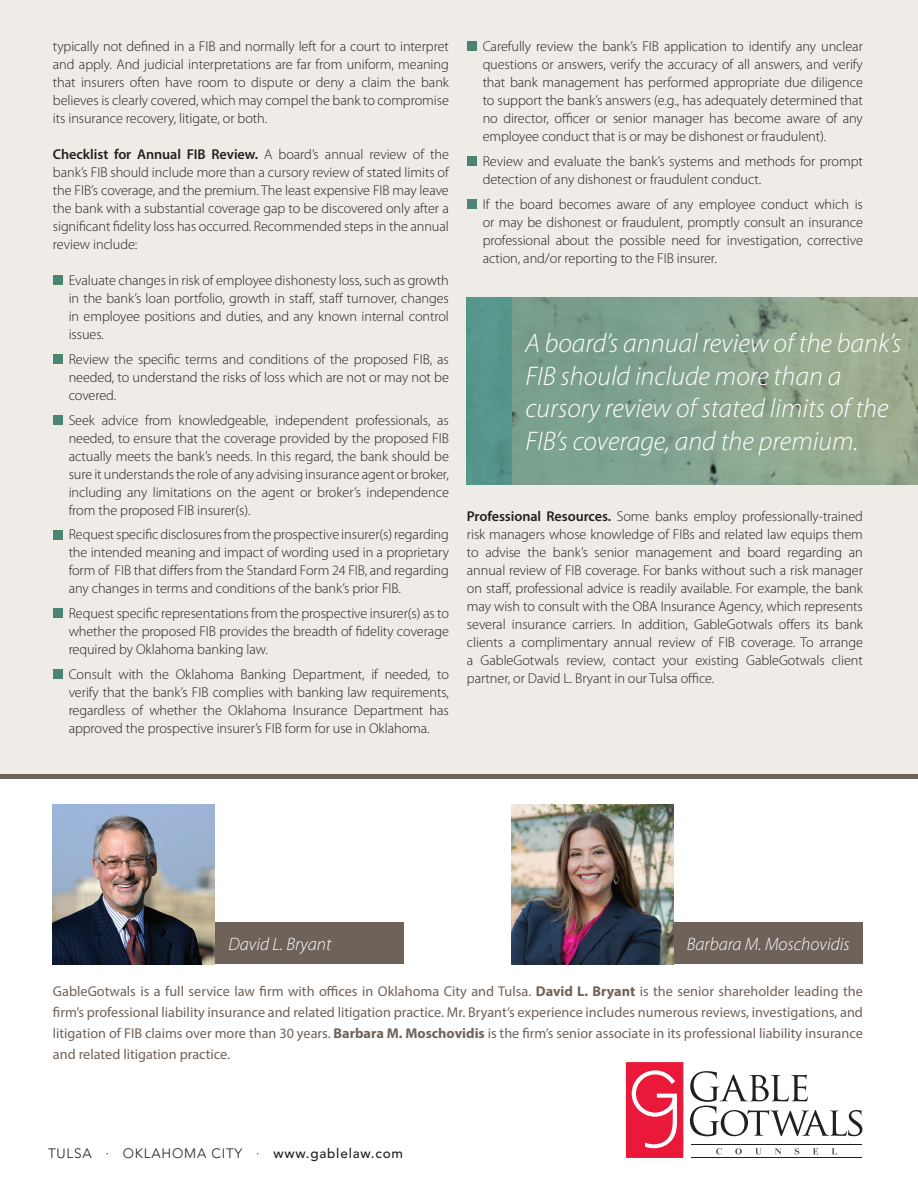
<style>
.page{position:relative;width:918px;height:1188px;background:#fff}
.page>*{position:absolute;margin:0;border:0;box-sizing:border-box;transform-origin:0 0}
.t1{font:italic 300 27px/32.4px "Myriad Pro";color:#fff}
.t2{font:italic 300 18px "Myriad Pro";color:#fff}
.t3{font:300 14.25px/18px "Myriad Pro";letter-spacing:-.005em;color:#231f20;text-align:justify}
.t4{font:14.25px/21px "Myriad Pro";color:#6f6259;text-align:justify}
.t5{font:300 13.5px "Avenir LT Std";letter-spacing:.06em;color:#231f20}
.s1{font-weight:600}
.s2{font-weight:700}
.s3{font-weight:500}
</style>
<div class="page">
<div style="left:0;top:0;width:918px;height:779px;background:#efebe7"></div>
<div style="left:0;top:774px;width:918px;height:5px;background:#6f6259"></div>
<div style="left:53px;top:275px;width:10px;height:10px;background:#4c8473"></div>
<div style="left:53px;top:354px;width:10px;height:10px;background:#4c8473"></div>
<div style="left:53px;top:415px;width:10px;height:10px;background:#4c8473"></div>
<div style="left:53px;top:530px;width:10px;height:9px;background:#4c8473"></div>
<div style="left:53px;top:608px;width:10px;height:10px;background:#4c8473"></div>
<div style="left:53px;top:669px;width:10px;height:10px;background:#4c8473"></div>
<div style="left:467px;top:41px;width:10px;height:10px;background:#4c8473"></div>
<div style="left:467px;top:156px;width:10px;height:10px;background:#4c8473"></div>
<div style="left:467px;top:199px;width:10px;height:10px;background:#4c8473"></div>
<div style="left:215px;top:923px;width:189px;height:41px;background:#6f6259"></div>
<div style="left:673px;top:923px;width:189px;height:41px;background:#6f6259"></div>
<img style="left:53px;top:804px;width:162px;height:160px">
<img style="left:511px;top:804px;width:162px;height:160px">
<img style="left:467px;top:297px;width:451px;height:187px">
<svg style="left:716px;top:1148px;width:6px;height:6px"></svg>
<svg style="left:735px;top:1148px;width:7px;height:6px"></svg>
<svg style="left:755px;top:1148px;width:7px;height:6px"></svg>
<svg style="left:775px;top:1148px;width:6px;height:6px"></svg>
<svg style="left:795px;top:1148px;width:4px;height:6px"></svg>
<svg style="left:813px;top:1148px;width:5px;height:6px"></svg>
<svg style="left:832px;top:1148px;width:5px;height:6px"></svg>
<hr style="left:691px;top:1144px;width:171px;height:1px;background:#231f20">
<hr style="left:691px;top:1158px;width:171px;height:1px;background:#231f20">
<svg style="left:690px;top:1071px;width:172px;height:65px"></svg>
<svg style="left:626px;top:1062px;width:57px;height:96px"></svg>
<p class="t3" style="left:53px;top:38px;width:398px">typically not defined in a FIB and normally left for a court to interpret and apply. And judicial interpretations are far from uniform, meaning that insurers often have room to dispute or deny a claim the bank believes is clearly covered, which may compel the bank to compromise its insurance recovery, litigate, or both.</p>
<p class="t3" style="left:53px;top:146px;width:397px"><span class="s1">Checklist for Annual FIB Review.</span> A board’s annual review of the bank’s FIB should include more than a cursory review of stated limits of the FIB’s coverage, and the premium. The least expensive FIB may leave the bank with a substantial coverage gap to be discovered only after a significant fidelity loss has occurred. Recommended steps in the annual review include:</p>
<p class="t3" style="left:69px;top:272px;width:382px">Evaluate changes in risk of employee dishonesty loss, such as growth in the bank’s loan portfolio, growth in staff, staff turnover, changes in employee positions and duties, and any known internal control issues.</p>
<p class="t3" style="left:69px;top:350px;width:382px">Review the specific terms and conditions of the proposed FIB, as needed, to understand the risks of loss which are not or may not be covered.</p>
<p class="t3" style="left:69px;top:411px;width:382px">Seek advice from knowledgeable, independent professionals, as needed, to ensure that the coverage provided by the proposed FIB actually meets the bank’s needs. In this regard, the bank should be sure it understands the role of any advising insurance agent or broker, including any limitations on the agent or broker’s independence from the proposed FIB insurer(s).</p>
<p class="t3" style="left:69px;top:526px;width:382px">Request specific disclosures from the prospective insurer(s) regarding the intended meaning and impact of wording used in a proprietary form of FIB that differs from the Standard Form 24 FIB, and regarding any changes in terms and conditions of the bank’s prior FIB.</p>
<p class="t3" style="left:69px;top:605px;width:382px">Request specific representations from the prospective insurer(s) as to whether the proposed FIB provides the breadth of fidelity coverage required by Oklahoma banking law.</p>
<p class="t3" style="left:69px;top:665px;width:382px">Consult with the Oklahoma Banking Department, if needed, to verify that the bank’s FIB complies with banking law requirements, regardless of whether the Oklahoma Insurance Department has approved the prospective insurer’s FIB form for use in Oklahoma.</p>
<p class="t3" style="left:483px;top:38px;width:382px">Carefully review the bank’s FIB application to identify any unclear questions or answers, verify the accuracy of all answers, and verify that bank management has performed appropriate due diligence to support the bank’s answers (e.g., has adequately determined that no director, officer or senior manager has become aware of any employee conduct that is or may be dishonest or fraudulent).</p>
<p class="t3" style="left:483px;top:152px;width:382px">Review and evaluate the bank’s systems and methods for prompt detection of any dishonest or fraudulent conduct.</p>
<p class="t3" style="left:483px;top:195px;width:382px">If the board becomes aware of any employee conduct which is or may be dishonest or fraudulent, promptly consult an insurance professional about the possible need for investigation, corrective action, and/or reporting to the FIB insurer.</p>
<h1 class="t1" style="left:525px;top:328px;width:378px">A board’s annual review of the bank’s FIB should include more than a cursory review of stated limits of the FIB’s coverage, and the premium.</h1>
<p class="t3" style="left:467px;top:508px;width:398px"><span class="s1">Professional Resources.</span> Some banks employ professionally-trained risk managers whose knowledge of FIBs and related law equips them to advise the bank’s senior management and board regarding an annual review of FIB coverage. For banks without such a risk manager on staff, professional advice is readily available. For example, the bank may wish to consult with the OBA Insurance Agency, which represents several insurance carriers. In addition, GableGotwals offers its bank clients a complimentary annual review of FIB coverage. To arrange a GableGotwals review, contact your existing GableGotwals client partner, or David L. Bryant in our Tulsa office.</p>
<p class="t2" style="left:228px;top:935px;width:104px">David L. Bryant</p>
<p class="t2" style="left:687px;top:935px;width:164px">Barbara M. Moschovidis</p>
<p class="t4" style="left:53px;top:980px;width:812px">GableGotwals is a full service law firm with offices in Oklahoma City and Tulsa. <span class="s2">David L. Bryant</span> is the senior shareholder leading the firm’s professional liability insurance and related litigation practice. Mr. Bryant’s experience includes numerous reviews, investigations, and litigation of FIB claims over more than 30 years. <span class="s2">Barbara M. Moschovidis</span> is the firm’s senior associate in its professional liability insurance and related litigation practice.</p>
<p class="t5" style="left:48px;top:1146px;width:357px">TULSA · OKLAHOMA CITY · <span class="s3">www.gablelaw.com</span></p>
</div>
